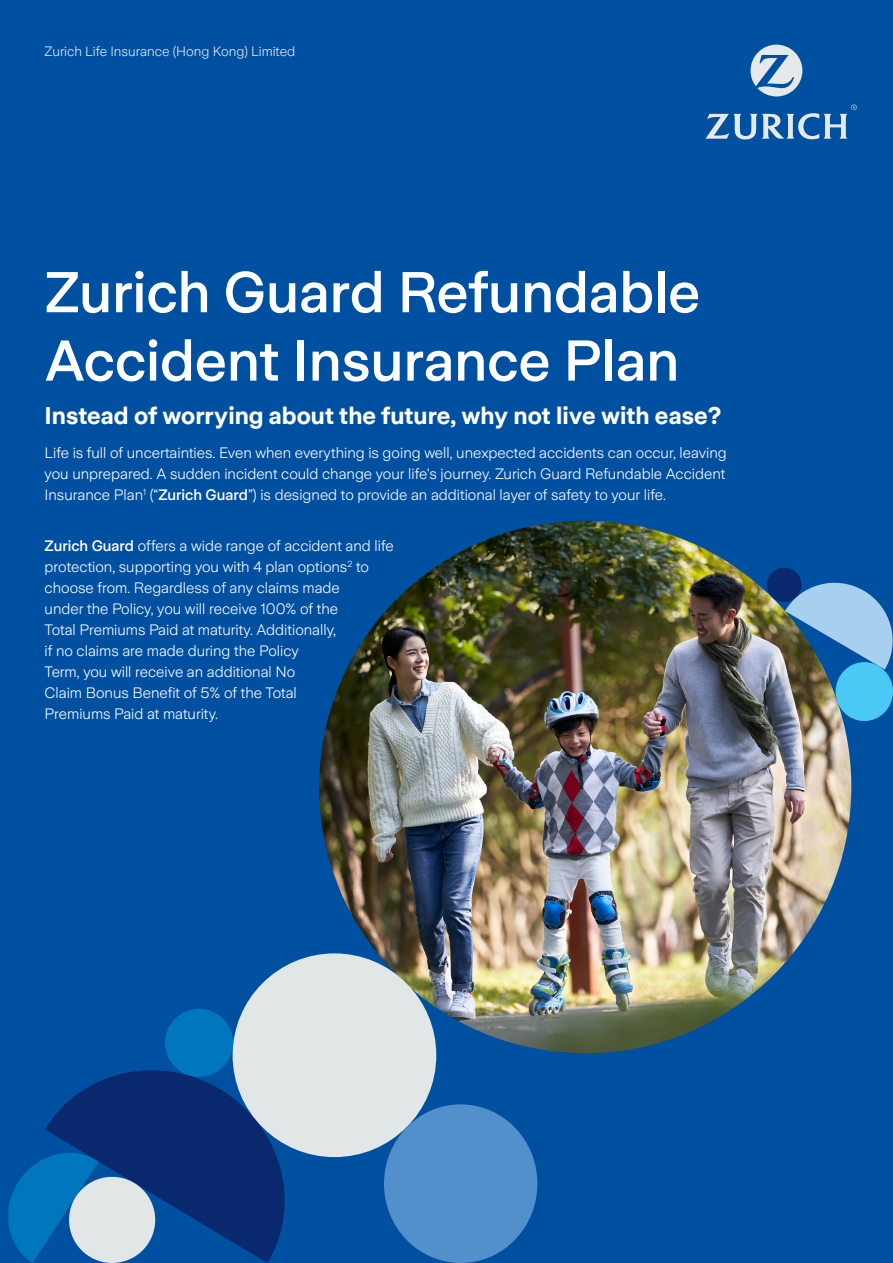
<style>
.page{position:relative;width:893px;height:1263px;background:#0050a2}
.page>*{position:absolute;margin:0;border:0;box-sizing:border-box;transform-origin:0 0}
.Heading{font:500 57px/68.4px "Zurich Sans";color:#fff}
.Subhead{font:700 24px "Zurich Sans";color:#fff}
.Text_EN{font:300 15px/21px "Zurich Sans";color:#fff;text-align:justify}
.t1{font:300 13.5px "Zurich Sans";color:#e6e9ea}
.s1{font-weight:500}
</style>
<div class="page">
<img style="left:319px;top:521px;width:532px;height:532px;border-radius:266px">
<div style="left:836px;top:662px;width:57px;height:59px;background:#49c9f4;border-radius:50%"></div>
<svg style="left:750px;top:45px;width:52px;height:51px"></svg>
<svg style="left:705px;top:105px;width:152px;height:34px"></svg>
<div style="left:767px;top:568px;width:34px;height:34px;background:#09286d;border-radius:50%"></div>
<svg style="left:785px;top:575px;width:108px;height:94px"></svg>
<div style="left:384px;top:1104px;width:153px;height:159px;background:#5290cc;border-radius:50%"></div>
<svg style="left:8px;top:1158px;width:37px;height:105px"></svg>
<svg style="left:45px;top:1052px;width:257px;height:211px;fill:#09286d"></svg>
<div style="left:69px;top:1177px;width:86px;height:86px;background:#e0e7e6;border-radius:50%"></div>
<div style="left:233px;top:953px;width:203px;height:204px;background:#e0e7e6;border-radius:50%"></div>
<div style="left:165px;top:1009px;width:68px;height:68px;background:#0076be;border-radius:50%"></div>
<p class="t1" style="left:45px;top:44px;width:252px">Zurich Life Insurance (Hong Kong) Limited</p>
<p class="Heading" style="left:45px;top:260px;width:657px">Zurich Guard Refundable<br>Accident Insurance Plan</p>
<p class="Subhead" style="left:45px;top:403px;width:678px">Instead of worrying about the future, why not live with ease?</p>
<p class="Text_EN" style="left:45px;top:443px;width:684px">Life is full of uncertainties. Even when everything is going well, unexpected accidents can occur, leaving you unprepared. A sudden incident could change your life's journey. Zurich Guard Refundable Accident Insurance Plan<sup>1</sup> (“<span class="s1">Zurich Guard</span>”) is designed to provide an additional layer of safety to your life.</p>
<p class="Text_EN" style="left:45px;top:535px;width:351px;text-align:left"><span class="s1">Zurich Guard</span> offers a wide range of accident and life protection, supporting you with 4 plan options<sup>2</sup> to choose from. Regardless of any claims made<br>under the Policy, you will receive 100% of the<br>Total Premiums Paid at maturity. Additionally,<br>if no claims are made during the Policy<br>Term, you will receive an additional No<br>Claim Bonus Benefit of 5% of the Total<br>Premiums Paid at maturity.</p>
</div>
